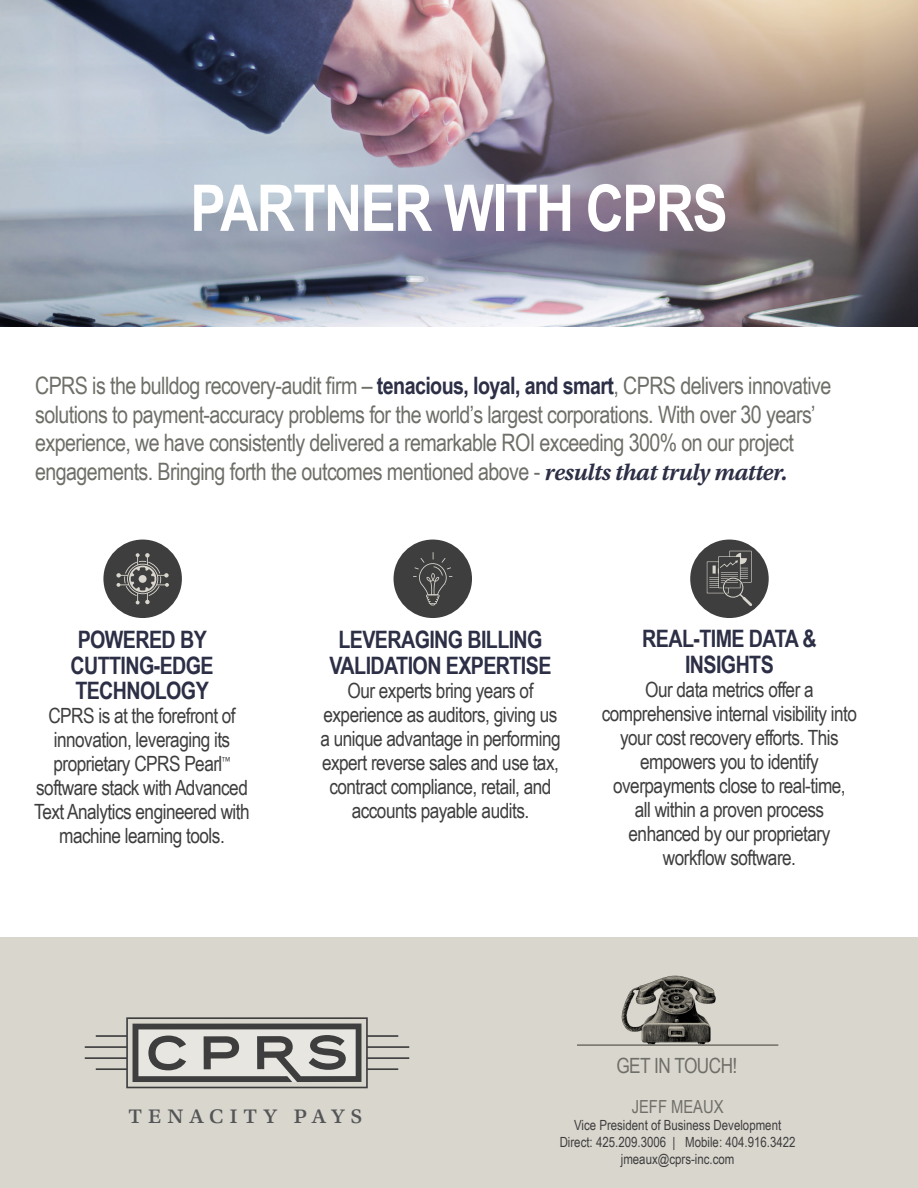
<style>
.page{position:relative;width:918px;height:1188px;background:#fff}
.page>*{position:absolute;margin:0;border:0;box-sizing:border-box;transform-origin:0 0}
.t1{font:700 64.5px "Arial Narrow";letter-spacing:-.025em;color:#fff}
.t2{font:27px "Utopia Std";letter-spacing:.2em;color:#545557}
.t3{font:24px/28.5px "Arial Narrow";letter-spacing:-.025em;color:#6f6f69}
.t4{font:700 24px/25.5px "Arial Narrow";letter-spacing:-.025em;color:#2c2f45;text-align:center}
.t5{font:21px/24px "Arial Narrow";letter-spacing:-.025em;color:#3e3e3f;text-align:center}
.t6{font:21px "Arial Narrow";letter-spacing:-.025em;color:#6f6f69}
.t7{font:18px "Arial Narrow";color:#6f6f69}
.t8{font:13.95px/16.8px "Arial Narrow";color:#3e3e3f;text-align:center}
.s1{font-weight:700;color:#2c2f45}
.s2{font-family:"Utopia Std Semibold Capt It";color:#2c2f45}
.s3{font-family:"Proxima Nova Cond"}
</style>
<div class="page">
<img style="left:0;top:0;width:918px;height:326px">
<div style="left:0;top:937px;width:918px;height:251px;background:#d9d6cd"></div>
<svg style="left:85px;top:1017px;width:324px;height:71px"></svg>
<img style="left:621px;top:975px;width:95px;height:69px">
<hr style="left:577px;top:1044px;width:201px;height:2px;background:#6f6f69">
<div style="left:690px;top:540px;width:79px;height:78px;background:#3e3e3f;border-radius:50%"></div>
<svg style="left:707px;top:551px;width:45px;height:55px"></svg>
<div style="left:394px;top:540px;width:78px;height:78px;background:#3e3e3f;border-radius:50%"></div>
<svg style="left:413px;top:552px;width:39px;height:53px"></svg>
<div style="left:103px;top:540px;width:79px;height:78px;background:#3e3e3f;border-radius:50%"></div>
<svg style="left:116px;top:553px;width:53px;height:51px"></svg>
<p class="t1" style="left:190px;top:159px;width:539px">PARTNER WITH CPRS</p>
<p class="t3" style="left:35px;top:371px;width:798px">CPRS is the bulldog recovery-audit firm – <span class="s1">tenacious, loyal, and smart</span>, CPRS delivers innovative solutions to payment-accuracy problems for the world’s largest corporations. With over 30 years’ experience, we have consistently delivered a remarkable ROI exceeding 300% on our project engagements. Bringing forth the outcomes mentioned above - <span class="s2">results that truly matter.</span></p>
<p class="t4" style="left:70px;top:626px;width:145px">POWERED BY<br>CUTTING-EDGE<br>TECHNOLOGY</p>
<p class="t5" style="left:34px;top:703px;width:217px">CPRS is at the forefront of innovation, leveraging its proprietary CPRS Pearl<span class="s3">™ </span>software stack with Advanced<br>Text Analytics engineered with machine learning tools.</p>
<p class="t4" style="left:330px;top:626px;width:223px">LEVERAGING BILLING<br>VALIDATION EXPERTISE</p>
<p class="t5" style="left:320px;top:678px;width:242px">Our experts bring years of experience as auditors, giving us a unique advantage in performing expert reverse sales and use tax, contract compliance, retail, and accounts payable audits.</p>
<p class="t4" style="left:642px;top:625px;width:176px">REAL-TIME DATA &amp;<br>INSIGHTS</p>
<p class="t5" style="left:602px;top:676px;width:257px">Our data metrics offer a comprehensive internal visibility into your cost recovery efforts. This empowers you to identify overpayments close to real-time,<br>all within a proven process enhanced by our proprietary workflow software.</p>
<p class="t2" style="left:129px;top:1100px;width:235px">tenacity pays</p>
<p class="t6" style="left:616px;top:1050px;width:123px">GET IN TOUCH!</p>
<p class="t7" style="left:632px;top:1094px;width:93px">JEFF MEAUX</p>
<p class="t8" style="left:560px;top:1116px;width:237px">Vice President of Business Development<br>Direct: 425.209.3006 | Mobile: 404.916.3422 jmeaux@cprs-inc.com</p>
</div>
